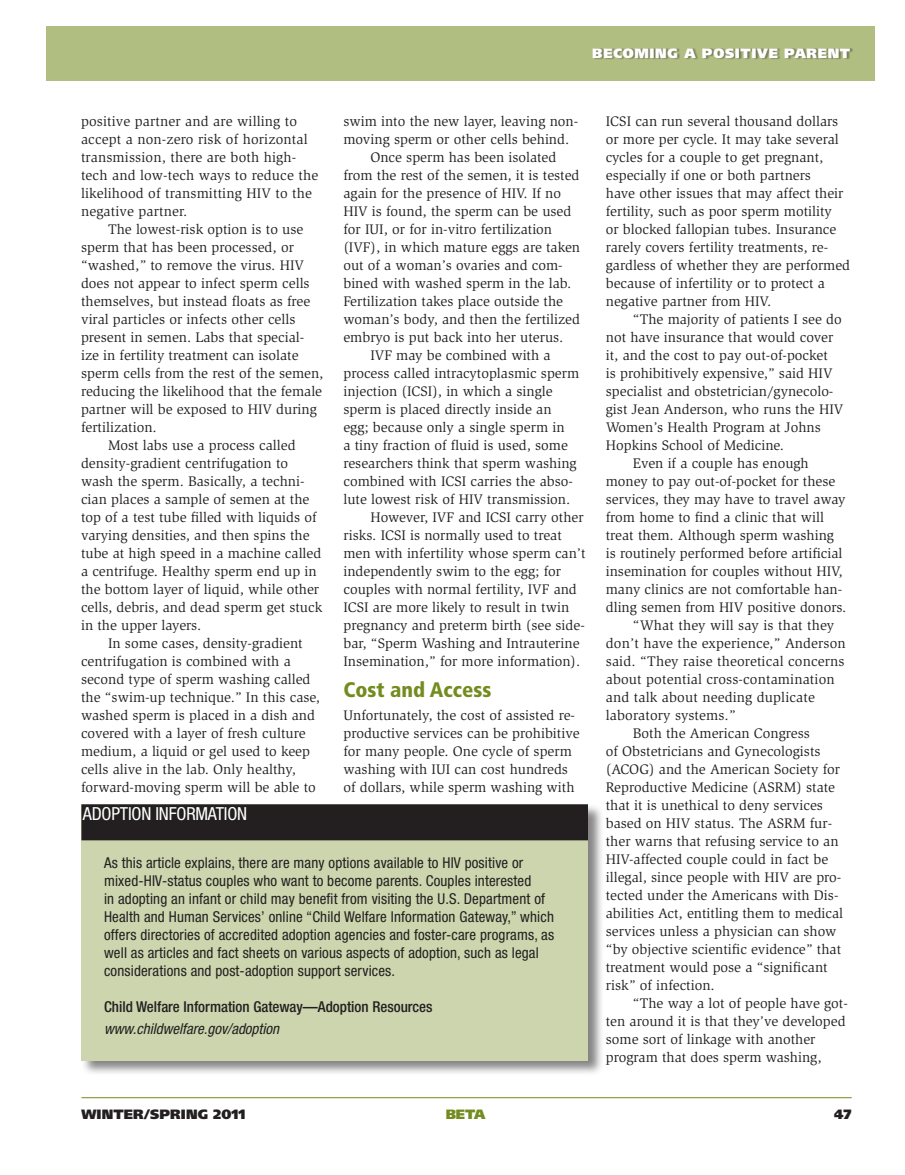
<style>
.page{position:relative;width:905px;height:1175px;background:#fff}
.page>*{position:absolute;margin:0;border:0;box-sizing:border-box;transform-origin:0 0}
.Feature_2_Header_1_l{font:900 condensed 21px "Frutiger";color:#738c1f}
.DW_Sidebar_w_black_b{font:condensed 18px "Helvetica Neue";letter-spacing:-.01em;color:#fff}
.Style-1{font:condensed 15px/18px "Helvetica Neue";letter-spacing:.01em;color:#231f20}
.Style-1-2{font:500 condensed 15px "Helvetica Neue";color:#231f20}
.Style-1-3{font:italic condensed 15px "Helvetica Neue";color:#231f20}
.Main_Body_Text{font:14.25px/18px "Slimbach";color:#231f20}
.Main_Body_Text_1st_p{font:14.25px/18px "Slimbach";color:#231f20}
.t1{font:900 13.5px "Frutiger";letter-spacing:.05em;color:#fff}
.t2{font:900 13.5px "Frutiger";letter-spacing:.01em;color:#231f20}
.t3{font:900 13.5px "Frutiger";color:#738c1f}
</style>
<div class="page">
<div style="left:46px;top:27px;width:828px;height:54px;background:#b1be82"></div>
<div style="left:593px;top:48px;width:259px;height:13px;background:#231f20;opacity:.4"></div>
<hr style="left:81px;top:1097px;width:770px;height:1px;background:#738c1f">
<div style="left:81px;top:803px;width:522px;height:273px;background:#231f20;opacity:.55"></div>
<div style="left:81px;top:804px;width:507px;height:256px;background:#ccd5ad"></div>
<div style="left:82px;top:805px;width:505px;height:34px;background:#231f20"></div>
<div style="left:81px;top:804px;width:507px;height:36px;border:2px solid #231f20"></div>
<p class="t1" style="left:592px;top:45px;width:259px">BECOMING A POSITIVE PARENT</p>
<p class="Main_Body_Text" style="left:81px;top:112px;width:239px">positive partner and are willing to accept a non-zero risk of horizontal transmission, there are both high&shy;tech and low-tech ways to reduce the likelihood of transmitting HIV to the negative partner.</p>
<p class="Main_Body_Text" style="left:81px;top:220px;width:244px;text-indent:27px">The lowest-risk option is to use sperm that has been processed, or “washed,” to remove the virus. HIV does not appear to infect sperm cells themselves, but instead floats as free viral particles or infects other cells present in semen. Labs that special&shy;ize in fertility treatment can isolate sperm cells from the rest of the semen, reducing the likelihood that the female partner will be exposed to HIV during fertilization.</p>
<p class="Main_Body_Text" style="left:81px;top:436px;width:243px;text-indent:27px">Most labs use a process called density-gradient centrifugation to wash the sperm. Basically, a techni&shy;cian places a sample of semen at the top of a test tube filled with liquids of varying densities, and then spins the tube at high speed in a machine called a centrifuge. Healthy sperm end up in the bottom layer of liquid, while other cells, debris, and dead sperm get stuck in the upper layers.</p>
<p class="Main_Body_Text" style="left:81px;top:634px;width:240px;text-indent:27px">In some cases, density-gradient centrifugation is combined with a second type of sperm washing called the “swim-up technique.” In this case, washed sperm is placed in a dish and covered with a layer of fresh culture medium, a liquid or gel used to keep cells alive in the lab. Only healthy, forward-moving sperm will be able to</p>
<p class="DW_Sidebar_w_black_b" style="left:83px;top:803px;width:166px">ADOPTION INFORMATION</p>
<p class="Main_Body_Text" style="left:343px;top:112px;width:236px">swim into the new layer, leaving non&shy;moving sperm or other cells behind.</p>
<p class="Main_Body_Text" style="left:343px;top:148px;width:238px;text-indent:27px">Once sperm has been isolated from the rest of the semen, it is tested again for the presence of HIV. If no HIV is found, the sperm can be used for IUI, or for in-vitro fertilization (IVF), in which mature eggs are taken out of a woman’s ovaries and com&shy;bined with washed sperm in the lab.<br>Fertilization takes place outside the woman’s body, and then the fertilized embryo is put back into her uterus.</p>
<p class="Main_Body_Text" style="left:343px;top:346px;width:237px;text-indent:27px">IVF may be combined with a process called intracytoplasmic sperm injection (ICSI), in which a single sperm is placed directly inside an egg; because only a single sperm in<br>a tiny fraction of fluid is used, some researchers think that sperm washing combined with ICSI carries the abso&shy;lute lowest risk of HIV transmission.</p>
<p class="Main_Body_Text" style="left:343px;top:508px;width:244px;text-indent:27px">However, IVF and ICSI carry other risks. ICSI is normally used to treat men with infertility whose sperm can’t independently swim to the egg; for couples with normal fertility, IVF and ICSI are more likely to result in twin pregnancy and preterm birth (see side&shy;bar, “Sperm Washing and Intrauterine Insemination,” for more information).</p>
<p class="Feature_2_Header_1_l" style="left:343px;top:677px;width:149px">Cost and Access</p>
<p class="Main_Body_Text_1st_p" style="left:343px;top:706px;width:238px">Unfortunately, the cost of assisted re&shy;productive services can be prohibitive for many people. One cycle of sperm washing with IUI can cost hundreds of dollars, while sperm washing with</p>
<p class="Style-1" style="left:104px;top:853px;width:451px">As this article explains, there are many options available to HIV positive or mixed-HIV-status couples who want to become parents. Couples interested<br>in adopting an infant or child may benefit from visiting the U.S. Department of Health and Human Services’ online “Child Welfare Information Gateway,” which offers directories of accredited adoption agencies and foster-care programs, as well as articles and fact sheets on various aspects of adoption, such as legal considerations and post-adoption support services.</p>
<p class="Style-1-2" style="left:104px;top:997px;width:330px">Child Welfare Information Gateway—Adoption Resources</p>
<p class="Style-1-3" style="left:104px;top:1019px;width:176px">www.childwelfare.gov/adoption</p>
<p class="Main_Body_Text_1st_p" style="left:606px;top:112px;width:246px">ICSI can run several thousand dollars or more per cycle. It may take several cycles for a couple to get pregnant, especially if one or both partners<br>have other issues that may affect their fertility, such as poor sperm motility<br>or blocked fallopian tubes. Insurance rarely covers fertility treatments, re&shy;gardless of whether they are performed because of infertility or to protect a negative partner from HIV.</p>
<p class="Main_Body_Text" style="left:606px;top:310px;width:239px;text-indent:27px">“The majority of patients I see do not have insurance that would cover it, and the cost to pay out-of-pocket<br>is prohibitively expensive,” said HIV specialist and obstetrician/gynecolo&shy;gist Jean Anderson, who runs the HIV Women’s Health Program at Johns Hopkins School of Medicine.</p>
<p class="Main_Body_Text" style="left:606px;top:454px;width:242px;text-indent:27px">Even if a couple has enough money to pay out-of-pocket for these services, they may have to travel away from home to find a clinic that will treat them. Although sperm washing is routinely performed before artificial insemination for couples without HIV, many clinics are not comfortable han&shy;dling semen from HIV positive donors.</p>
<p class="Main_Body_Text" style="left:606px;top:616px;width:241px;text-indent:27px">“What they will say is that they don’t have the experience,” Anderson said. “They raise theoretical concerns about potential cross-contamination and talk about needing duplicate laboratory systems.”</p>
<p class="Main_Body_Text" style="left:606px;top:724px;width:239px;text-indent:27px">Both the American Congress<br>of Obstetricians and Gynecologists (ACOG) and the American Society for Reproductive Medicine (ASRM) state that it is unethical to deny services based on HIV status. The ASRM fur&shy;ther warns that refusing service to an HIV-affected couple could in fact be illegal, since people with HIV are pro&shy;tected under the Americans with Dis&shy;abilities Act, entitling them to medical services unless a physician can show “by objective scientific evidence” that treatment would pose a “significant risk” of infection.</p>
<p class="Main_Body_Text" style="left:606px;top:994px;width:243px;text-indent:27px">“The way a lot of people have got&shy;ten around it is that they’ve developed some sort of linkage with another program that does sperm washing,</p>
<p class="t2" style="left:81px;top:1106px;width:166px">WINTER/SPRING 2011</p>
<p class="t3" style="left:446px;top:1106px;width:41px">BETA</p>
<p class="t2" style="left:834px;top:1106px;width:19px">47</p>
</div>
